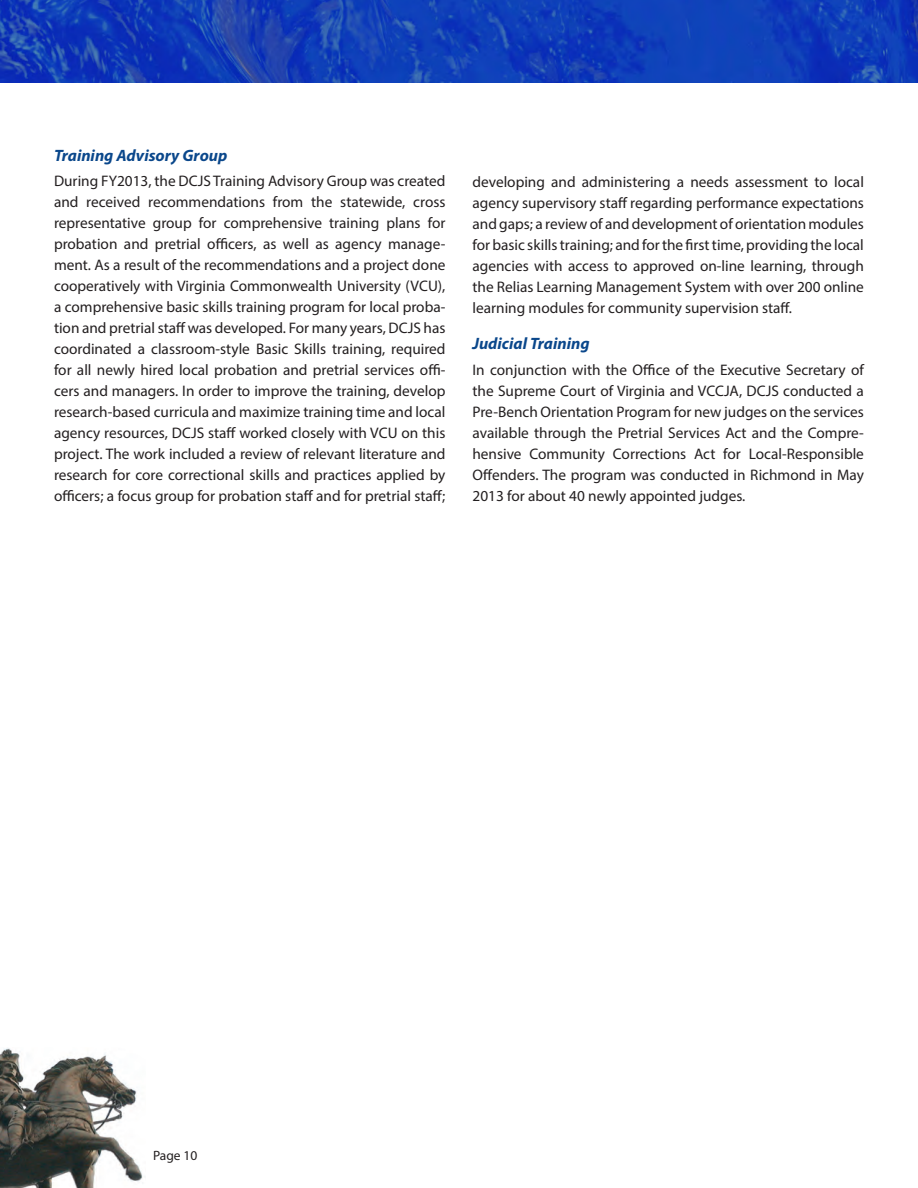
<style>
.page{position:relative;width:918px;height:1188px;background:#fff}
.page>*{position:absolute;margin:0;border:0;box-sizing:border-box;transform-origin:0 0}
.t1{font:italic 700 16.5px "Myriad Pro";color:#0a478b}
.t2{font:15.3px/21px "Myriad Pro";color:#231f20;text-align:justify}
.t3{font:13.5px "Myriad Pro";color:#231f20}
</style>
<div class="page">
<img style="left:0;top:0;width:918px;height:82px">
<img style="left:0;top:1048px;width:145px;height:140px">
<p class="t1" style="left:54px;top:144px;width:175px">Training Advisory Group</p>
<p class="t2" style="left:54px;top:170px;width:393px">During FY2013, the DCJS Training Advisory Group was created and received recommendations from the statewide, cross representative group for comprehensive training plans for probation and pretrial officers, as well as agency manage&shy;ment. As a result of the recommendations and a project done cooperatively with Virginia Commonwealth University (VCU), a comprehensive basic skills training program for local proba&shy;tion and pretrial staff was developed. For many years, DCJS has coordinated a classroom-style Basic Skills training, required for all newly hired local probation and pretrial services offi&shy;cers and managers. In order to improve the training, develop research-based curricula and maximize training time and local agency resources, DCJS staff worked closely with VCU on this project. The work included a review of relevant literature and research for core correctional skills and practices applied by officers; a focus group for probation staff and for pretrial staff;</p>
<p class="t2" style="left:473px;top:172px;width:393px">developing and administering a needs assessment to local agency supervisory staff regarding performance expectations and gaps; a review of and development of orientation modules for basic skills training; and for the first time, providing the local agencies with access to approved on-line learning, through the Relias Learning Management System with over 200 online learning modules for community supervision staff.</p>
<p class="t1" style="left:472px;top:333px;width:119px">Judicial Training</p>
<p class="t2" style="left:472px;top:359px;width:393px">In conjunction with the Office of the Executive Secretary of the Supreme Court of Virginia and VCCJA, DCJS conducted a Pre-Bench Orientation Program for new judges on the services available through the Pretrial Services Act and the Compre&shy;hensive Community Corrections Act for Local-Responsible Offenders. The program was conducted in Richmond in May 2013 for about 40 newly appointed judges.</p>
<p class="t3" style="left:153px;top:1148px;width:46px">Page 10</p>
</div>
